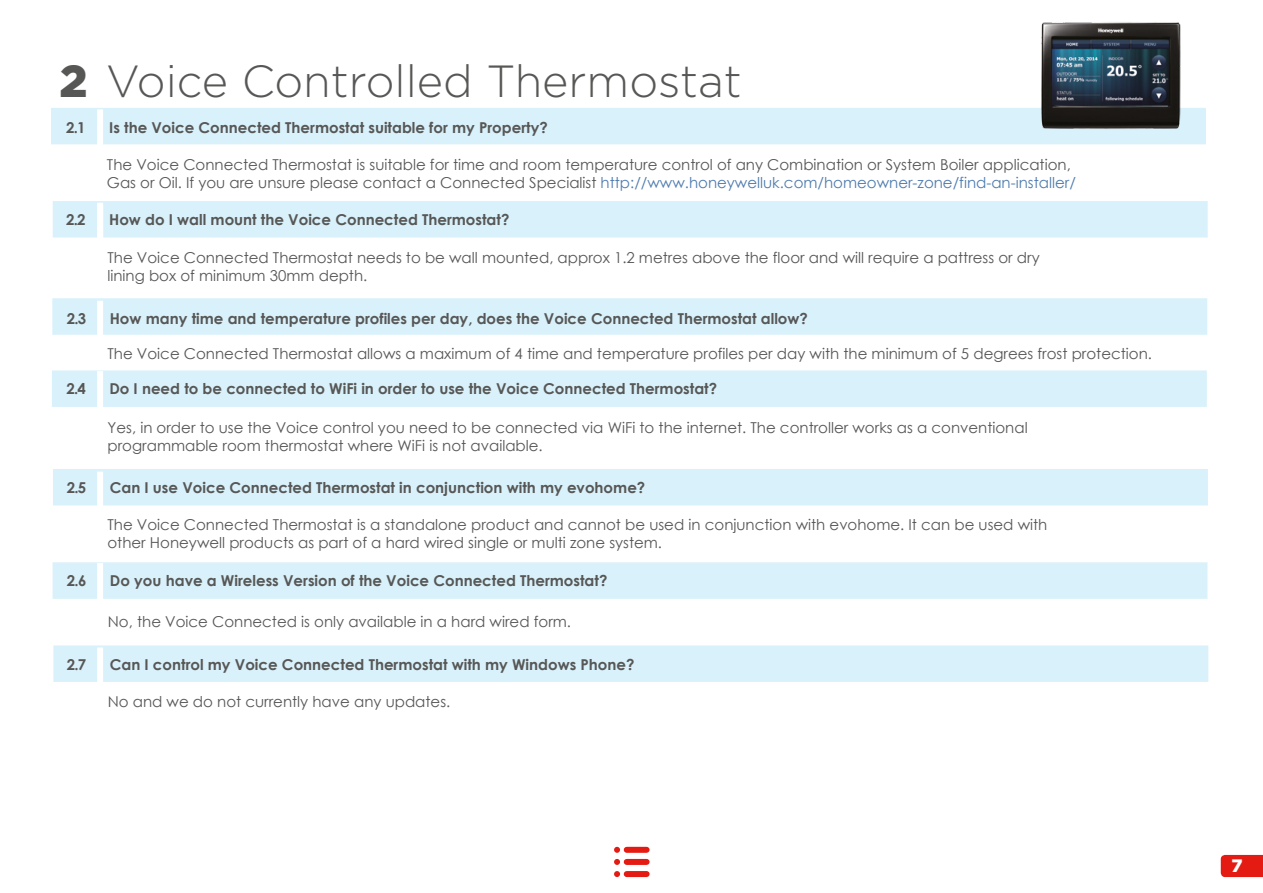
<style>
.page{position:relative;width:1263px;height:893px;background:#fff}
.page>*{position:absolute;margin:0;border:0;box-sizing:border-box;transform-origin:0 0}
.t1{font:300 45px "Gotham";color:#575756}
.t2{font:900 18px "Gotham";color:#fff}
.t3{font:15px/18px "Century Gothic";color:#575656}
.t4{font:700 15px "Century Gothic";color:#575756}
.s1{font-weight:900}
.s2{color:#4e7baf}
</style>
<div class="page">
<svg style="left:1221px;top:855px;width:42px;height:22px"></svg>
<div style="left:51px;top:108px;width:1155px;height:37px;background:#d9f1fb"></div>
<div style="left:97px;top:109px;width:6px;height:37px;background:#fff"></div>
<img style="left:1037px;top:22px;width:148px;height:112px">
<div style="left:53px;top:201px;width:1155px;height:37px;background:#d9f1fb"></div>
<div style="left:97px;top:203px;width:6px;height:36px;background:#fff"></div>
<div style="left:52px;top:298px;width:1155px;height:37px;background:#d9f1fb"></div>
<div style="left:97px;top:301px;width:6px;height:36px;background:#fff"></div>
<div style="left:627px;top:847px;width:20px;height:6px;background:#e41b13"></div>
<div style="left:627px;top:859px;width:20px;height:6px;background:#e41b13"></div>
<div style="left:627px;top:871px;width:20px;height:6px;background:#e41b13"></div>
<svg style="left:614px;top:859px;width:6px;height:6px"></svg>
<svg style="left:614px;top:847px;width:6px;height:6px"></svg>
<svg style="left:614px;top:871px;width:6px;height:6px"></svg>
<div style="left:52px;top:370px;width:1155px;height:37px;background:#d9f1fb"></div>
<div style="left:97px;top:371px;width:6px;height:37px;background:#fff"></div>
<div style="left:53px;top:469px;width:1155px;height:37px;background:#d9f1fb"></div>
<div style="left:97px;top:472px;width:6px;height:36px;background:#fff"></div>
<div style="left:53px;top:562px;width:1154px;height:37px;background:#d9f1fb"></div>
<div style="left:97px;top:563px;width:6px;height:37px;background:#fff"></div>
<div style="left:53px;top:645px;width:1155px;height:37px;background:#d9f1fb"></div>
<div style="left:97px;top:647px;width:6px;height:37px;background:#fff"></div>
<h1 class="t1" style="left:60px;top:56px;width:684px"><span class="s1">2</span> Voice Controlled Thermostat</h1>
<p class="t4" style="left:66px;top:116px;width:21px">2.1</p>
<p class="t4" style="left:109px;top:116px;width:440px">Is the Voice Connected Thermostat suitable for my Property?</p>
<p class="t3" style="left:107px;top:156px;width:970px">The Voice Connected Thermostat is suitable for time and room temperature control of any Combination or System Boiler application,<br>Gas or Oil. If you are unsure please contact a Connected Specialist <span class="s2">http://www.honeywelluk.com/homeowner-zone/find-an-installer/</span></p>
<p class="t4" style="left:66px;top:208px;width:21px">2.2</p>
<p class="t4" style="left:109px;top:208px;width:402px">How do I wall mount the Voice Connected Thermostat?</p>
<p class="t3" style="left:107px;top:248px;width:934px">The Voice Connected Thermostat needs to be wall mounted, approx 1.2 metres above the floor and will require a pattress or dry lining box of minimum 30mm depth.</p>
<p class="t4" style="left:67px;top:307px;width:21px">2.3</p>
<p class="t4" style="left:110px;top:307px;width:700px">How many time and temperature profiles per day, does the Voice Connected Thermostat allow?</p>
<p class="t3" style="left:107px;top:344px;width:1046px">The Voice Connected Thermostat allows a maximum of 4 time and temperature profiles per day with the minimum of 5 degrees frost protection.</p>
<p class="t4" style="left:66px;top:377px;width:21px">2.4</p>
<p class="t4" style="left:109px;top:377px;width:609px">Do I need to be connected to WiFi in order to use the Voice Connected Thermostat?</p>
<p class="t3" style="left:108px;top:418px;width:921px">Yes, in order to use the Voice control you need to be connected via WiFi to the internet. The controller works as a conventional programmable room thermostat where WiFi is not available.</p>
<p class="t4" style="left:67px;top:477px;width:21px">2.5</p>
<p class="t4" style="left:110px;top:477px;width:537px">Can I use Voice Connected Thermostat in conjunction with my evohome?</p>
<p class="t3" style="left:107px;top:515px;width:941px">The Voice Connected Thermostat is a standalone product and cannot be used in conjunction with evohome. It can be used with other Honeywell products as part of a hard wired single or multi zone system.</p>
<p class="t4" style="left:67px;top:569px;width:21px">2.6</p>
<p class="t4" style="left:110px;top:569px;width:499px">Do you have a Wireless Version of the Voice Connected Thermostat?</p>
<p class="t3" style="left:108px;top:612px;width:465px">No, the Voice Connected is only available in a hard wired form.</p>
<p class="t4" style="left:67px;top:653px;width:21px">2.7</p>
<p class="t4" style="left:110px;top:653px;width:526px">Can I control my Voice Connected Thermostat with my Windows Phone?</p>
<p class="t3" style="left:108px;top:692px;width:344px">No and we do not currently have any updates.</p>
<p class="t2" style="left:1231px;top:855px;width:13px">7</p>
</div>
